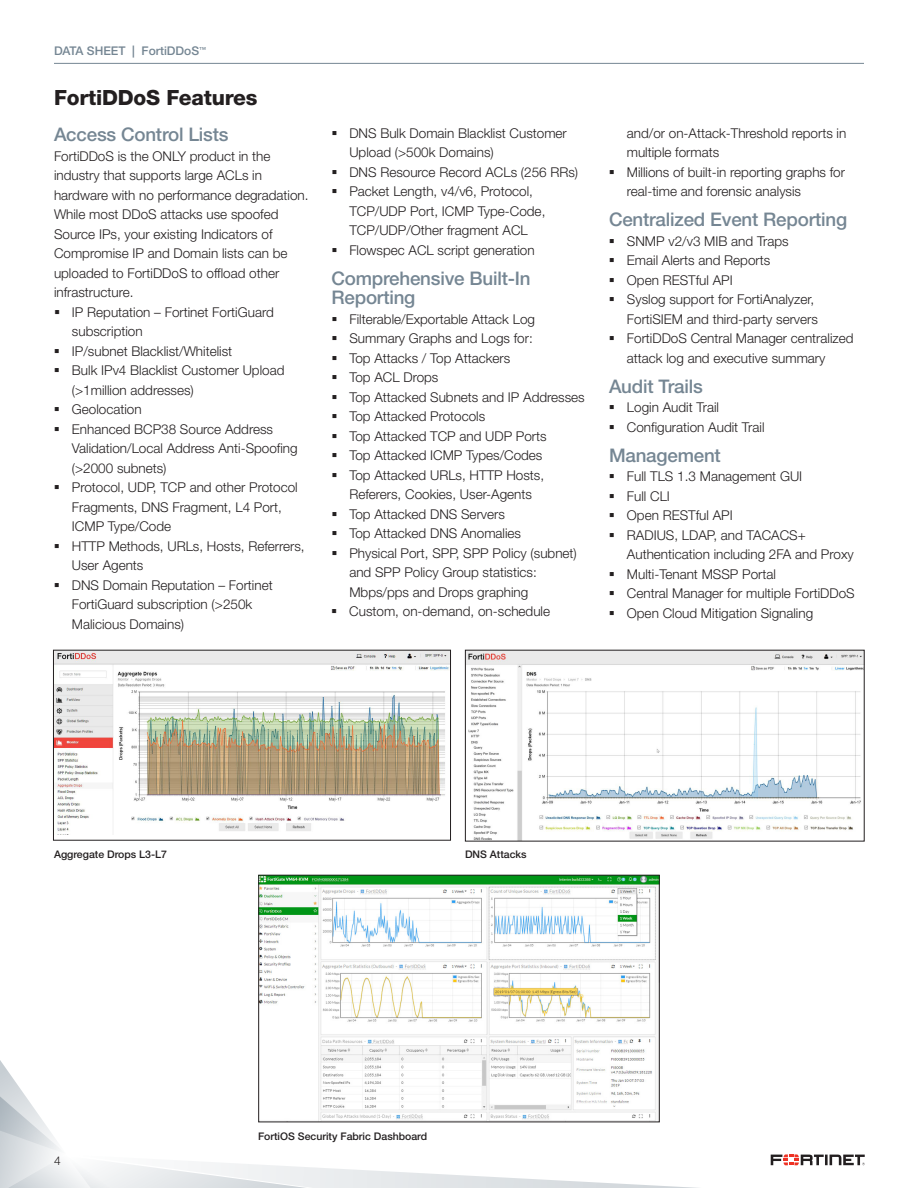
<style>
.page{position:relative;width:918px;height:1188px;background:#fff}
.page>*{position:absolute;margin:0;border:0;box-sizing:border-box;transform-origin:0 0}
.t1{font:800 21px "Helvetica Neue LT Pro";letter-spacing:-.01em;color:#231f20}
.t2{font:500 18.75px/19.5px "Helvetica Neue LT Pro";letter-spacing:-.01em;color:#758693}
.t3{font:300 13.5px/19.5px "Helvetica Neue LT Pro";color:#231f20}
.t4{font:500 12px "Helvetica Neue LT Pro";color:#758693}
.t5{font:300 12px "Helvetica Neue LT Pro";color:#231f20}
.t6{font:500 10.5px "Helvetica Neue LT Pro";color:#231f20}
</style>
<div class="page">
<hr style="left:54px;top:63px;width:810px;height:1px;background:#758693">
<svg style="left:0;top:1060px;width:865px;height:128px"></svg>
<img style="left:55px;top:652px;width:394px;height:179px">
<div style="left:53px;top:650px;width:398px;height:191px;border:1px solid #231f20"></div>
<img style="left:260px;top:877px;width:398px;height:243px">
<div style="left:258px;top:875px;width:402px;height:247px;border:1px solid #231f20"></div>
<img style="left:467px;top:652px;width:396px;height:188px">
<p class="t4" style="left:54px;top:44px;width:154px">DATA SHEET | FortiDDoS<sup>™</sup></p>
<h1 class="t1" style="left:54px;top:85px;width:205px">FortiDDoS Features</h1>
<h2 class="t2" style="left:54px;top:125px;width:176px">Access Control Lists</h2>
<p class="t3" style="left:54px;top:146px;width:256px">FortiDDoS is the ONLY product in the industry that supports large ACLs in hardware with no performance degradation.<br>While most DDoS attacks use spoofed Source IPs, your existing Indicators of Compromise IP and Domain lists can be uploaded to FortiDDoS to offload other infrastructure.</p>
<p class="t3" style="left:72px;top:302px;width:203px;text-indent:-18px">▪ IP Reputation – Fortinet FortiGuard subscription</p>
<p class="t3" style="left:54px;top:341px;width:180px">▪ IP/subnet Blacklist/Whitelist</p>
<p class="t3" style="left:72px;top:361px;width:214px;text-indent:-18px">▪ Bulk IPv4 Blacklist Customer Upload (&gt;1million addresses)</p>
<p class="t3" style="left:54px;top:400px;width:89px">▪ Geolocation</p>
<p class="t3" style="left:72px;top:419px;width:227px;text-indent:-18px">▪ Enhanced BCP38 Source Address<br>Validation/Local Address Anti-Spoofing (&gt;2000 subnets)</p>
<p class="t3" style="left:72px;top:478px;width:227px;text-indent:-18px">▪ Protocol, UDP, TCP and other Protocol<br>Fragments, DNS Fragment, L4 Port,<br>ICMP Type/Code</p>
<p class="t3" style="left:72px;top:536px;width:234px;text-indent:-18px">▪ HTTP Methods, URLs, Hosts, Referrers,<br>User Agents</p>
<p class="t3" style="left:72px;top:575px;width:202px;text-indent:-18px">▪ DNS Domain Reputation – Fortinet<br>FortiGuard subscription (&gt;250k<br>Malicious Domains)</p>
<p class="t3" style="left:349px;top:123px;width:219px;text-indent:-18px">▪ DNS Bulk Domain Blacklist Customer<br>Upload (&gt;500k Domains)</p>
<p class="t3" style="left:331px;top:162px;width:248px">▪ DNS Resource Record ACLs (256 RRs)</p>
<p class="t3" style="left:349px;top:181px;width:198px;text-indent:-18px">▪ Packet Length, v4/v6, Protocol,<br>TCP/UDP Port, ICMP Type-Code,<br>TCP/UDP/Other fragment ACL</p>
<p class="t3" style="left:331px;top:240px;width:205px">▪ Flowspec ACL script generation</p>
<h2 class="t2" style="left:332px;top:268px;width:201px">Comprehensive Built-In<br>Reporting</h2>
<p class="t3" style="left:331px;top:309px;width:205px">▪ Filterable/Exportable Attack Log</p>
<p class="t3" style="left:331px;top:328px;width:203px">▪ Summary Graphs and Logs for:</p>
<p class="t3" style="left:331px;top:348px;width:180px">▪ Top Attacks / Top Attackers</p>
<p class="t3" style="left:331px;top:367px;width:109px">▪ Top ACL Drops</p>
<p class="t3" style="left:331px;top:387px;width:255px">▪ Top Attacked Subnets and IP Addresses</p>
<p class="t3" style="left:331px;top:406px;width:155px">▪ Top Attacked Protocols</p>
<p class="t3" style="left:331px;top:426px;width:217px">▪ Top Attacked TCP and UDP Ports</p>
<p class="t3" style="left:331px;top:445px;width:213px">▪ Top Attacked ICMP Types/Codes</p>
<p class="t3" style="left:331px;top:465px;width:214px;text-align:center">▪ Top Attacked URLs, HTTP Hosts,<br>Referers, Cookies, User-Agents</p>
<p class="t3" style="left:331px;top:504px;width:175px">▪ Top Attacked DNS Servers</p>
<p class="t3" style="left:331px;top:523px;width:191px">▪ Top Attacked DNS Anomalies</p>
<p class="t3" style="left:349px;top:543px;width:229px;text-indent:-18px">▪ Physical Port, SPP, SPP Policy (subnet) and SPP Policy Group statistics:<br>Mbps/pps and Drops graphing</p>
<p class="t3" style="left:331px;top:601px;width:220px">▪ Custom, on-demand, on-schedule</p>
<p class="t3" style="left:627px;top:123px;width:221px">and/or on-Attack-Threshold reports in multiple formats</p>
<p class="t3" style="left:627px;top:162px;width:220px;text-indent:-18px">▪ Millions of built-in reporting graphs for real-time and forensic analysis</p>
<h2 class="t2" style="left:609px;top:210px;width:240px">Centralized Event Reporting</h2>
<p class="t3" style="left:609px;top:231px;width:181px">▪ SNMP v2/v3 MIB and Traps</p>
<p class="t3" style="left:609px;top:250px;width:163px">▪ Email Alerts and Reports</p>
<p class="t3" style="left:609px;top:270px;width:125px">▪ Open RESTful API</p>
<p class="t3" style="left:609px;top:289px;width:211px;text-align:right">▪ Syslog support for FortiAnalyzer,<br>FortiSIEM and third-party servers</p>
<p class="t3" style="left:627px;top:328px;width:228px;text-indent:-18px">▪ FortiDDoS Central Manager centralized attack log and executive summary</p>
<h2 class="t2" style="left:609px;top:376px;width:95px">Audit Trails</h2>
<p class="t3" style="left:609px;top:397px;width:112px">▪ Login Audit Trail</p>
<p class="t3" style="left:609px;top:417px;width:157px">▪ Configuration Audit Trail</p>
<h2 class="t2" style="left:609px;top:445px;width:113px">Management</h2>
<p class="t3" style="left:609px;top:466px;width:195px">▪ Full TLS 1.3 Management GUI</p>
<p class="t3" style="left:609px;top:486px;width:62px">▪ Full CLI</p>
<p class="t3" style="left:609px;top:505px;width:125px">▪ Open RESTful API</p>
<p class="t3" style="left:627px;top:525px;width:228px;text-indent:-18px">▪ RADIUS, LDAP, and TACACS+<br>Authentication including 2FA and Proxy</p>
<p class="t3" style="left:609px;top:564px;width:169px">▪ Multi-Tenant MSSP Portal</p>
<p class="t3" style="left:609px;top:583px;width:247px">▪ Central Manager for multiple FortiDDoS</p>
<p class="t3" style="left:609px;top:603px;width:206px">▪ Open Cloud Mitigation Signaling</p>
<p class="t6" style="left:54px;top:848px;width:115px">Aggregate Drops L3-L7</p>
<p class="t6" style="left:465px;top:848px;width:63px">DNS Attacks</p>
<p class="t5" style="left:54px;top:1154px;width:8px">4</p>
<p class="t6" style="left:258px;top:1130px;width:171px">FortiOS Security Fabric Dashboard</p>
</div>
